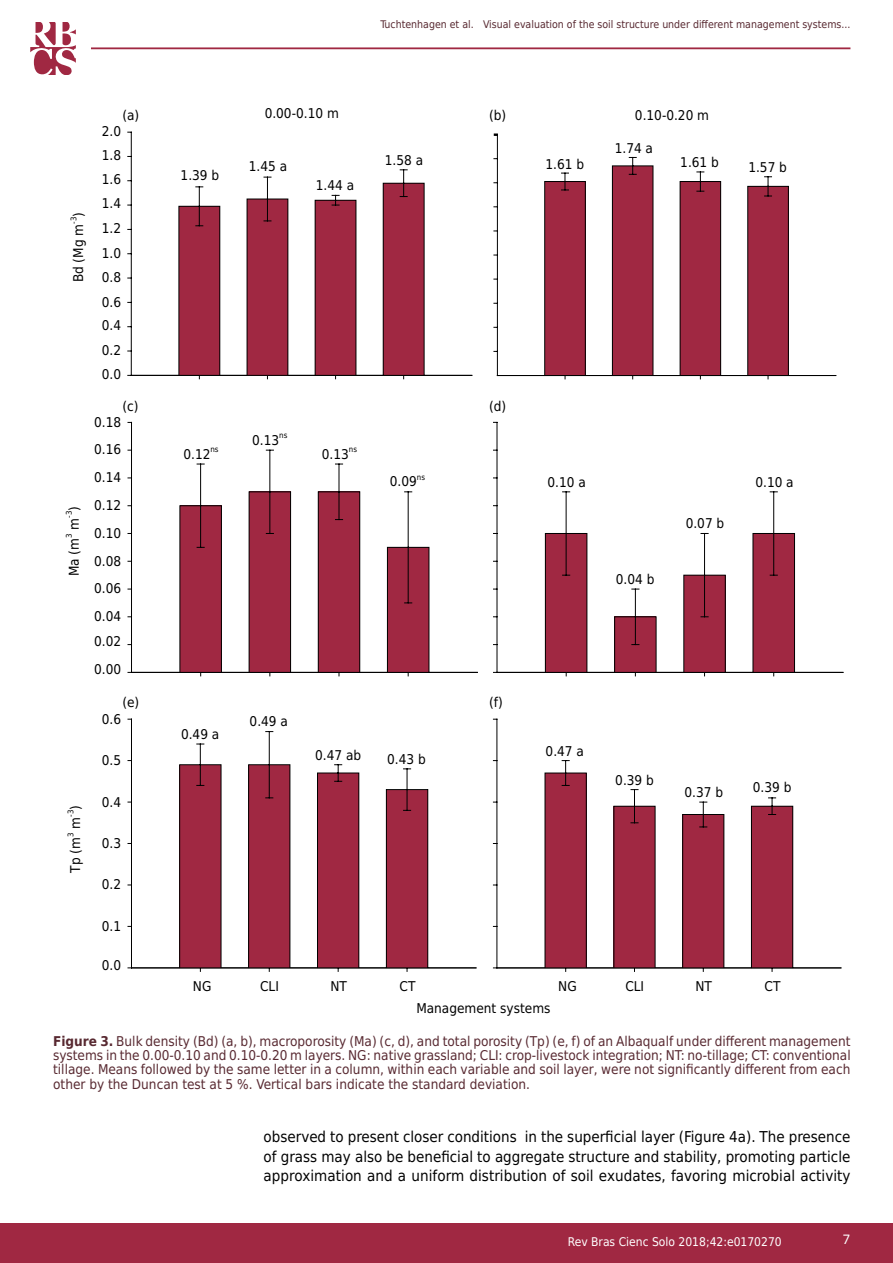
<style>
.page{position:relative;width:893px;height:1263px;background:#fff}
.page>*{position:absolute;margin:0;border:0;box-sizing:border-box;transform-origin:0 0}
.t1{font:15px/19.5px "DejaVu Sans Condensed";letter-spacing:.005em;color:#000;text-align:justify}
.t2{font:13.5px/14.2px "DejaVu Sans Condensed";color:#582931;text-align:justify}
.t3{font:13.5px/27.8px "DejaVu Sans Condensed";color:#000;text-align:justify}
.t4{font:13.5px "Akkurat Pro";color:#fff}
.t5{font:12px "DejaVu Sans Condensed";color:#fff}
.t6{font:10.5px "DejaVu Sans Condensed";color:#582931}
.t7{font:7.8px "DejaVu Sans Condensed";color:#000}
.s1{font-weight:700}
</style>
<div class="page">
<div style="left:0;top:1223px;width:893px;height:40px;background:#a02842"></div>
<hr style="left:91px;top:47px;width:759px;height:2px;background:#a02842">
<svg style="left:30px;top:22px;width:46px;height:52px"></svg>
<hr style="left:131px;top:132px;width:1px;height:243px;background:#000">
<svg style="left:131px;top:169px;width:342px;height:207px"></svg>
<hr style="left:497px;top:135px;width:1px;height:240px;background:#000">
<svg style="left:544px;top:172px;width:42px;height:207px"></svg>
<svg style="left:612px;top:157px;width:42px;height:222px"></svg>
<svg style="left:679px;top:171px;width:42px;height:208px"></svg>
<svg style="left:497px;top:176px;width:339px;height:200px"></svg>
<hr style="left:131px;top:422px;width:1px;height:250px;background:#000">
<svg style="left:196px;top:463px;width:9px;height:213px"></svg>
<svg style="left:265px;top:449px;width:9px;height:227px"></svg>
<svg style="left:335px;top:463px;width:9px;height:213px"></svg>
<svg style="left:131px;top:491px;width:347px;height:182px"></svg>
<hr style="left:497px;top:422px;width:1px;height:250px;background:#000">
<svg style="left:496px;top:491px;width:348px;height:182px"></svg>
<hr style="left:131px;top:719px;width:1px;height:249px;background:#000">
<svg style="left:179px;top:743px;width:43px;height:228px"></svg>
<svg style="left:248px;top:731px;width:43px;height:240px"></svg>
<svg style="left:131px;top:768px;width:346px;height:201px"></svg>
<hr style="left:497px;top:719px;width:1px;height:249px;background:#000">
<svg style="left:544px;top:760px;width:43px;height:211px"></svg>
<svg style="left:496px;top:797px;width:346px;height:172px"></svg>
<p class="t3" style="left:64px;top:217px;width:6px;rotate:-90deg">)</p>
<p class="t7" style="left:67px;top:224px;width:9px;rotate:-90deg">-3</p>
<p class="t3" style="left:64px;top:282px;width:60px;rotate:-90deg">Bd (Mg m</p>
<p class="t3" style="left:60px;top:511px;width:6px;rotate:-90deg">)</p>
<p class="t7" style="left:63px;top:518px;width:9px;rotate:-90deg">-3</p>
<p class="t3" style="left:60px;top:530px;width:13px;rotate:-90deg">m</p>
<p class="t7" style="left:63px;top:538px;width:6px;rotate:-90deg">3</p>
<p class="t3" style="left:60px;top:576px;width:40px;rotate:-90deg">Ma (m</p>
<p class="t3" style="left:61px;top:810px;width:6px;rotate:-90deg">)</p>
<p class="t7" style="left:64px;top:817px;width:9px;rotate:-90deg">-3</p>
<p class="t3" style="left:61px;top:829px;width:13px;rotate:-90deg">m</p>
<p class="t7" style="left:64px;top:837px;width:6px;rotate:-90deg">3</p>
<p class="t3" style="left:61px;top:873px;width:37px;rotate:-90deg">Tp (m</p>
<p class="t3" style="left:122px;top:101px;width:18px">(a)</p>
<p class="t3" style="left:102px;top:117px;width:21px">2.0</p>
<p class="t3" style="left:102px;top:143px;width:21px;line-height:24.2px">1.8<br>1.6<br>1.4</p>
<p class="t3" style="left:102px;top:214px;width:21px">1.2</p>
<p class="t3" style="left:102px;top:239px;width:21px">1.0</p>
<p class="t3" style="left:102px;top:263px;width:21px">0.8</p>
<p class="t3" style="left:102px;top:288px;width:21px">0.6</p>
<p class="t3" style="left:102px;top:312px;width:21px;line-height:25.3px">0.4<br>0.2</p>
<p class="t3" style="left:102px;top:360px;width:21px">0.0</p>
<p class="t3" style="left:122px;top:392px;width:18px">(c)</p>
<p class="t3" style="left:94px;top:408px;width:29px">0.18</p>
<p class="t3" style="left:94px;top:435px;width:29px">0.16</p>
<p class="t3" style="left:94px;top:463px;width:29px">0.14</p>
<p class="t3" style="left:94px;top:491px;width:29px">0.12<br>0.10<br>0.08<br>0.06<br>0.04</p>
<p class="t3" style="left:94px;top:627px;width:29px">0.02</p>
<p class="t3" style="left:94px;top:655px;width:29px">0.00</p>
<p class="t3" style="left:122px;top:688px;width:18px">(e)</p>
<p class="t3" style="left:102px;top:705px;width:21px">0.6</p>
<p class="t3" style="left:102px;top:746px;width:21px">0.5</p>
<p class="t3" style="left:102px;top:788px;width:21px">0.4</p>
<p class="t3" style="left:102px;top:829px;width:21px">0.3</p>
<p class="t3" style="left:102px;top:870px;width:21px">0.2</p>
<p class="t3" style="left:102px;top:912px;width:21px">0.1</p>
<p class="t3" style="left:102px;top:951px;width:21px">0.0</p>
<p class="t3" style="left:181px;top:161px;width:40px">1.39 b</p>
<p class="t6" style="left:380px;top:16px;width:472px">Tuchtenhagen et al. Visual evaluation of the soil structure under different management systems...</p>
<p class="t3" style="left:265px;top:99px;width:76px">0.00-0.10 m</p>
<p class="t3" style="left:249px;top:152px;width:40px">1.45 a</p>
<p class="t3" style="left:316px;top:171px;width:40px">1.44 a</p>
<p class="t3" style="left:385px;top:146px;width:40px">1.58 a</p>
<p class="t3" style="left:489px;top:101px;width:19px">(b)</p>
<p class="t3" style="left:546px;top:150px;width:40px">1.61 b</p>
<p class="t3" style="left:635px;top:101px;width:76px">0.10-0.20 m</p>
<p class="t3" style="left:615px;top:134px;width:40px">1.74 a</p>
<p class="t3" style="left:680px;top:148px;width:40px">1.61 b</p>
<p class="t3" style="left:748px;top:153px;width:40px">1.57 b</p>
<p class="t3" style="left:183px;top:440px;width:29px">0.12</p>
<p class="t7" style="left:210px;top:443px;width:10px">ns</p>
<p class="t3" style="left:252px;top:426px;width:29px">0.13</p>
<p class="t7" style="left:279px;top:429px;width:10px">ns</p>
<p class="t3" style="left:322px;top:440px;width:29px">0.13</p>
<p class="t7" style="left:349px;top:443px;width:10px">ns</p>
<p class="t3" style="left:390px;top:467px;width:29px">0.09</p>
<p class="t7" style="left:417px;top:470px;width:10px">ns</p>
<p class="t3" style="left:181px;top:720px;width:40px">0.49 a</p>
<p class="t3" style="left:250px;top:707px;width:40px">0.49 a</p>
<p class="t3" style="left:315px;top:741px;width:48px">0.47 ab</p>
<p class="t3" style="left:387px;top:745px;width:40px">0.43 b</p>
<p class="t3" style="left:489px;top:392px;width:19px">(d)</p>
<p class="t3" style="left:547px;top:468px;width:40px">0.10 a</p>
<p class="t3" style="left:616px;top:565px;width:40px">0.04 b</p>
<p class="t3" style="left:686px;top:509px;width:40px">0.07 b</p>
<p class="t3" style="left:755px;top:468px;width:40px">0.10 a</p>
<p class="t3" style="left:489px;top:688px;width:15px">(f)</p>
<p class="t3" style="left:546px;top:737px;width:40px">0.47 a</p>
<p class="t3" style="left:615px;top:766px;width:40px">0.39 b</p>
<p class="t3" style="left:684px;top:778px;width:40px">0.37 b</p>
<p class="t3" style="left:753px;top:773px;width:40px">0.39 b</p>
<p class="t3" style="left:193px;top:972px;width:20px">NG</p>
<p class="t3" style="left:260px;top:972px;width:20px">CLI</p>
<p class="t3" style="left:330px;top:972px;width:18px">NT</p>
<p class="t3" style="left:399px;top:972px;width:17px">CT</p>
<p class="t3" style="left:416px;top:994px;width:136px">Management systems</p>
<p class="t3" style="left:558px;top:972px;width:20px">NG</p>
<p class="t3" style="left:625px;top:972px;width:20px">CLI</p>
<p class="t3" style="left:695px;top:972px;width:18px">NT</p>
<p class="t3" style="left:765px;top:972px;width:17px">CT</p>
<p class="t2" style="left:53px;top:1033px;width:799px"><span class="s1">Figure 3.</span> Bulk density (Bd) (a, b), macroporosity (Ma) (c, d), and total porosity (Tp) (e, f) of an Albaqualf under different management systems in the 0.00-0.10 and 0.10-0.20 m layers. NG: native grassland; CLI: crop-livestock integration; NT: no-tillage; CT: conventional tillage. Means followed by the same letter in a column, within each variable and soil layer, were not significantly different from each other by the Duncan test at 5 %. Vertical bars indicate the standard deviation.</p>
<p class="t1" style="left:264px;top:1127px;width:588px">observed to present closer conditions in the superficial layer (Figure 4a). The presence of grass may also be beneficial to aggregate structure and stability, promoting particle approximation and a uniform distribution of soil exudates, favoring microbial activity</p>
<p class="t5" style="left:568px;top:1231px;width:215px">Rev Bras Cienc Solo 2018;42:e0170270</p>
<p class="t4" style="left:843px;top:1231px;width:9px">7</p>
</div>
